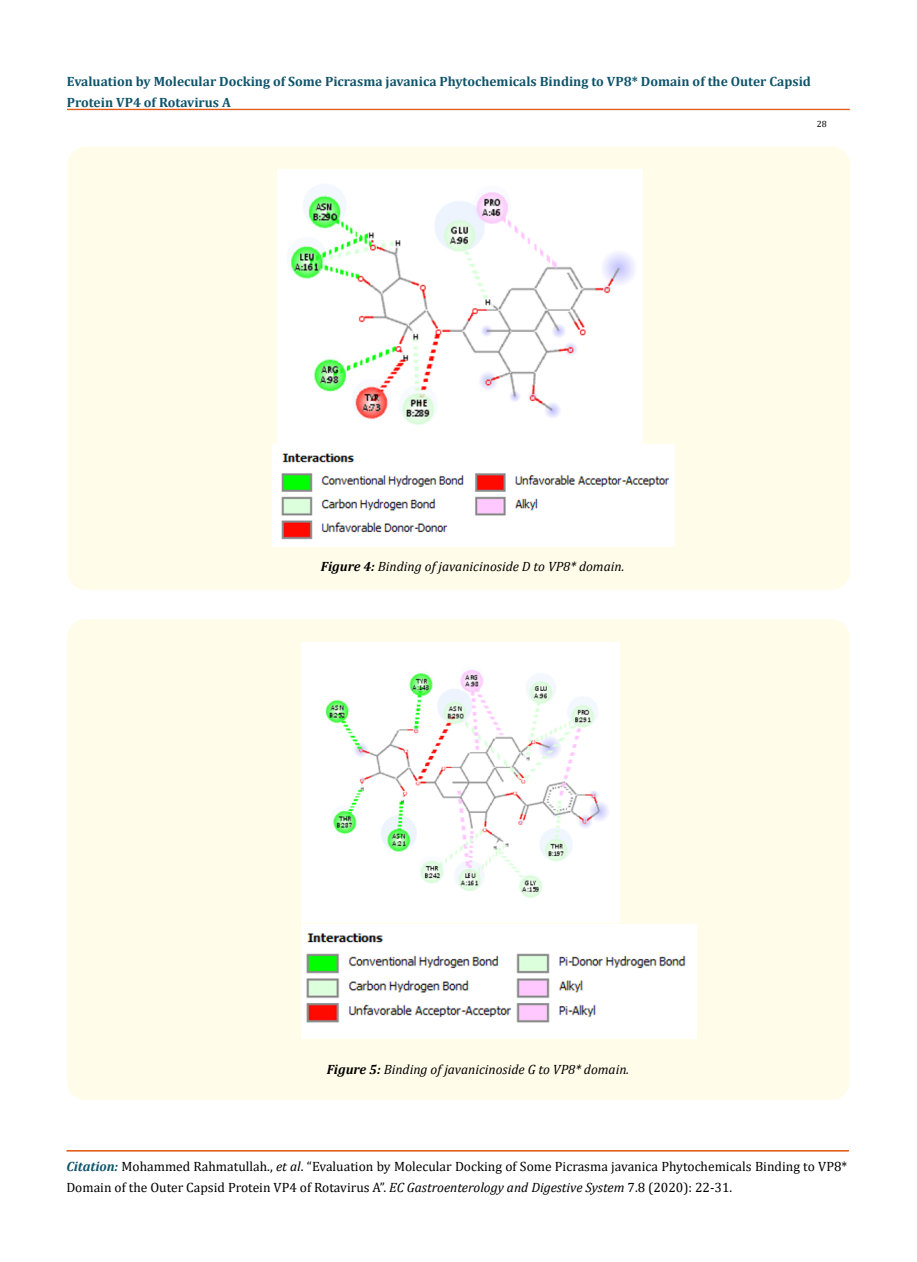
<style>
.page{position:relative;width:917px;height:1262px;background:#fff}
.page>*{position:absolute;margin:0;border:0;box-sizing:border-box;transform-origin:0 0}
.t1{font:13.5px/21px "Cambria";color:#000}
.t2{font:700 13.5px/21px "Cambria";color:#0e546a}
.t3{font:italic 13.5px "Cambria";color:#000}
.t4{font:9px "Cambria";color:#000}
.s1{font-weight:700}
.s2{font-weight:700;font-style:italic;color:#0e546a}
.s3{font-style:italic}
</style>
<div class="page">
<div style="left:67px;top:109px;width:782px;height:1px;border:1px solid #e05d1a"></div>
<div style="left:67px;top:1150px;width:781px;height:1px;border:1px solid #e05d1a"></div>
<div style="left:68px;top:147px;width:781px;height:443px;background:#fffde9;border-radius:18px"></div>
<img style="left:277px;top:170px;width:366px;height:275px">
<img style="left:273px;top:445px;width:401px;height:101px">
<div style="left:67px;top:619px;width:782px;height:481px;background:#fffde9;border-radius:18px"></div>
<img style="left:301px;top:642px;width:318px;height:280px">
<img style="left:301px;top:924px;width:396px;height:114px">
<p class="t2" style="left:67px;top:71px;width:745px">Evaluation by Molecular Docking of Some Picrasma javanica Phytochemicals Binding to VP8* Domain of the Outer Capsid<br>Protein VP4 of Rotavirus A</p>
<p class="t3" style="left:321px;top:557px;width:305px"><span class="s1">Figure 4:</span> Binding of javanicinoside D to VP8* domain.</p>
<p class="t4" style="left:816px;top:118px;width:11px">28</p>
<p class="t3" style="left:327px;top:1059px;width:304px"><span class="s1">Figure 5:</span> Binding of javanicinoside G to VP8* domain.</p>
<p class="t1" style="left:66px;top:1155px;width:782px"><span class="s2">Citation:</span> Mohammed Rahmatullah., <span class="s3">et al</span>. “Evaluation by Molecular Docking of Some Picrasma javanica Phytochemicals Binding to VP8*<br>Domain of the Outer Capsid Protein VP4 of Rotavirus A”. <span class="s3">EC Gastroenterology and Digestive System</span> 7.8 (2020): 22-31.</p>
</div>
